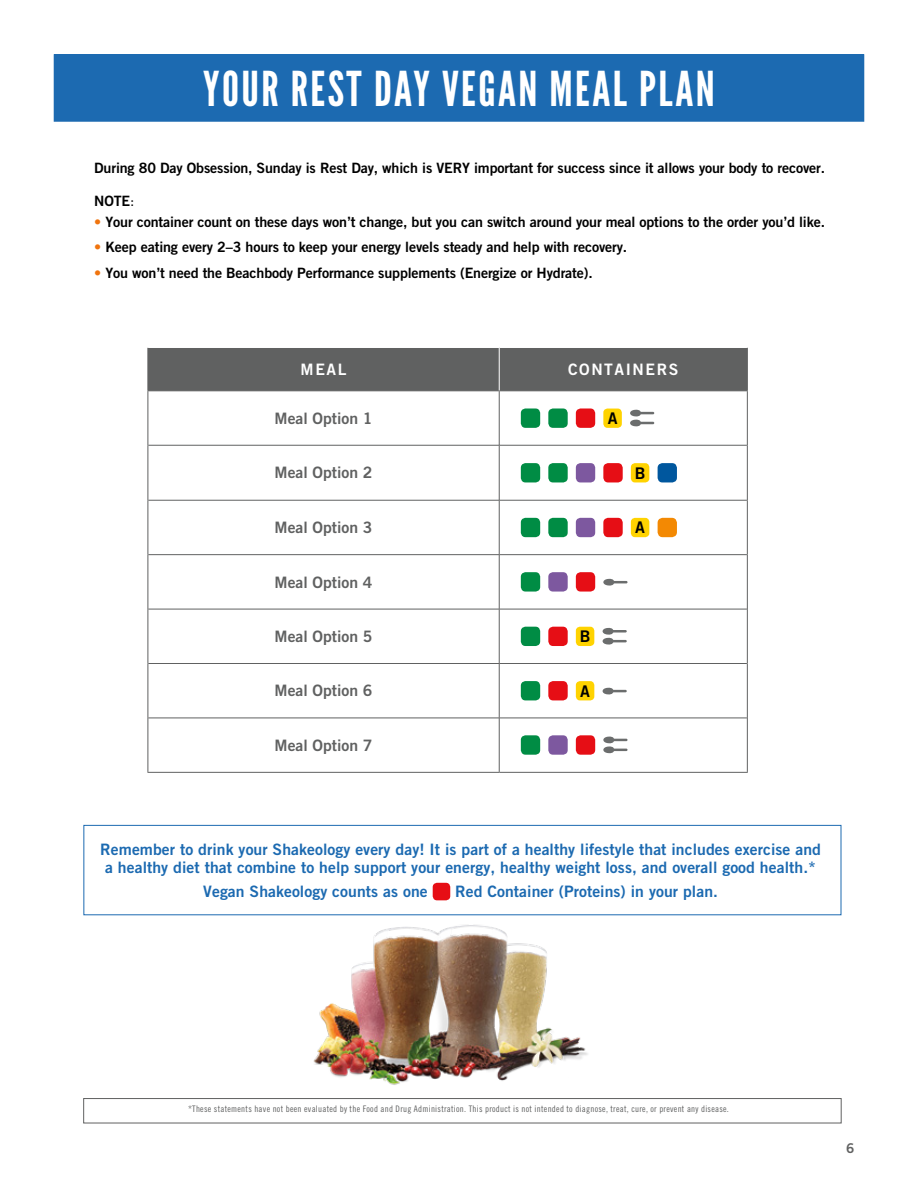
<style>
.page{position:relative;width:918px;height:1188px;background:#fff}
.page>*{position:absolute;margin:0;border:0;box-sizing:border-box;transform-origin:0 0}
.t1{font:48px "League Gothic";letter-spacing:.05em;color:#fff}
.t2{font:16.05px "Trade Gothic Bold Two";color:#000}
.t3{font:15.75px/18.8px "Trade Gothic Bold Two";letter-spacing:.005em;color:#1c6ab1;text-align:center}
.t4{font:15.75px "Trade Gothic Bold Two";color:#606161}
.t5{font:15.75px "Trade Gothic Bold Two";letter-spacing:.1em;color:#fff}
.t6{font:14.25px "Trade Gothic Bold Two";letter-spacing:-.01em;color:#000}
.t7{font:13.5px "Trade Gothic Bold Two";color:#606161}
.t8{font:9px "Trade Gothic Condensed No.";letter-spacing:.03em;color:#606161}
.s1{font-family:"Trade Gothic";font-weight:500}
.s2{color:#f0740e}
</style>
<div class="page">
<img style="left:242px;top:915px;width:429px;height:170px">
<div style="left:83px;top:1098px;width:758px;height:25px;border:1px solid #606161"></div>
<div style="left:54px;top:55px;width:810px;height:66px;background:#1c6ab1"></div>
<div style="left:54px;top:54px;width:810px;height:68px;border:1px solid #1c6ab1"></div>
<div style="left:433px;top:883px;width:17px;height:17px;background:#e60e15;border-radius:4px"></div>
<div style="left:83px;top:825px;width:758px;height:90px;border:1px solid #1c6ab1"></div>
<div style="left:149px;top:348px;width:598px;height:42px;background:#606161"></div>
<hr style="left:147px;top:391px;width:1px;height:54px;background:#606161">
<hr style="left:747px;top:391px;width:1px;height:54px;background:#606161">
<hr style="left:147px;top:445px;width:1px;height:55px;background:#606161">
<hr style="left:747px;top:445px;width:1px;height:55px;background:#606161">
<hr style="left:147px;top:500px;width:1px;height:55px;background:#606161">
<hr style="left:747px;top:500px;width:1px;height:55px;background:#606161">
<hr style="left:147px;top:555px;width:1px;height:54px;background:#606161">
<hr style="left:747px;top:555px;width:1px;height:54px;background:#606161">
<hr style="left:147px;top:609px;width:1px;height:55px;background:#606161">
<hr style="left:747px;top:609px;width:1px;height:55px;background:#606161">
<hr style="left:147px;top:664px;width:1px;height:54px;background:#606161">
<hr style="left:747px;top:664px;width:1px;height:54px;background:#606161">
<hr style="left:147px;top:718px;width:1px;height:54px;background:#606161">
<hr style="left:747px;top:718px;width:1px;height:54px;background:#606161">
<hr style="left:147px;top:772px;width:352px;height:1px;background:#606161">
<hr style="left:499px;top:772px;width:249px;height:1px;background:#606161">
<hr style="left:499px;top:391px;width:1px;height:54px;background:#606161">
<hr style="left:148px;top:445px;width:351px;height:1px;background:#606161">
<hr style="left:499px;top:445px;width:248px;height:1px;background:#606161">
<hr style="left:499px;top:445px;width:1px;height:55px;background:#606161">
<hr style="left:148px;top:500px;width:351px;height:1px;background:#606161">
<hr style="left:499px;top:500px;width:248px;height:1px;background:#606161">
<hr style="left:499px;top:500px;width:1px;height:54px;background:#606161">
<hr style="left:148px;top:554px;width:351px;height:1px;background:#606161">
<hr style="left:499px;top:554px;width:248px;height:1px;background:#606161">
<hr style="left:499px;top:555px;width:1px;height:54px;background:#606161">
<hr style="left:148px;top:609px;width:351px;height:1px;background:#606161">
<hr style="left:499px;top:609px;width:248px;height:1px;background:#606161">
<hr style="left:499px;top:609px;width:1px;height:54px;background:#606161">
<hr style="left:148px;top:663px;width:351px;height:1px;background:#606161">
<hr style="left:499px;top:663px;width:248px;height:1px;background:#606161">
<hr style="left:499px;top:664px;width:1px;height:54px;background:#606161">
<hr style="left:148px;top:718px;width:351px;height:1px;background:#606161">
<hr style="left:499px;top:718px;width:248px;height:1px;background:#606161">
<hr style="left:499px;top:718px;width:1px;height:54px;background:#606161">
<hr style="left:148px;top:348px;width:1px;height:42px;background:#606161">
<hr style="left:148px;top:390px;width:351px;height:1px;background:#606161">
<hr style="left:747px;top:348px;width:1px;height:42px;background:#606161">
<hr style="left:499px;top:390px;width:249px;height:1px;background:#606161">
<hr style="left:499px;top:348px;width:1px;height:42px;background:#fff">
<div style="left:521px;top:408px;width:19px;height:20px;background:#008c44;border-radius:5px"></div>
<div style="left:548px;top:408px;width:20px;height:20px;background:#008c44;border-radius:5px"></div>
<div style="left:576px;top:408px;width:19px;height:20px;background:#e60e15;border-radius:5px"></div>
<div style="left:603px;top:409px;width:19px;height:19px;background:#ffd300;border-radius:4px"></div>
<svg style="left:630px;top:410px;width:24px;height:17px"></svg>
<div style="left:521px;top:463px;width:19px;height:19px;background:#008c44;border-radius:5px"></div>
<div style="left:548px;top:463px;width:20px;height:19px;background:#008c44;border-radius:5px"></div>
<div style="left:576px;top:463px;width:19px;height:19px;background:#7d589f;border-radius:5px"></div>
<div style="left:603px;top:463px;width:20px;height:19px;background:#e60e15;border-radius:5px"></div>
<div style="left:631px;top:463px;width:18px;height:19px;background:#ffd300;border-radius:4px"></div>
<div style="left:658px;top:463px;width:19px;height:19px;background:#00579e;border-radius:5px"></div>
<div style="left:521px;top:518px;width:19px;height:19px;background:#008c44;border-radius:5px"></div>
<div style="left:548px;top:518px;width:20px;height:19px;background:#008c44;border-radius:5px"></div>
<div style="left:576px;top:518px;width:19px;height:19px;background:#7d589f;border-radius:5px"></div>
<div style="left:603px;top:518px;width:20px;height:19px;background:#e60e15;border-radius:5px"></div>
<div style="left:631px;top:518px;width:18px;height:19px;background:#ffd300;border-radius:4px"></div>
<div style="left:658px;top:518px;width:19px;height:19px;background:#f38903;border-radius:5px"></div>
<div style="left:521px;top:572px;width:19px;height:20px;background:#008c44;border-radius:5px"></div>
<div style="left:548px;top:572px;width:20px;height:20px;background:#7d589f;border-radius:5px"></div>
<div style="left:576px;top:572px;width:19px;height:20px;background:#e60e15;border-radius:5px"></div>
<svg style="left:603px;top:579px;width:25px;height:7px"></svg>
<div style="left:521px;top:627px;width:19px;height:19px;background:#008c44;border-radius:5px"></div>
<div style="left:548px;top:627px;width:20px;height:19px;background:#e60e15;border-radius:5px"></div>
<div style="left:576px;top:627px;width:18px;height:19px;background:#ffd300;border-radius:4px"></div>
<svg style="left:603px;top:628px;width:24px;height:17px"></svg>
<div style="left:521px;top:681px;width:19px;height:19px;background:#008c44;border-radius:5px"></div>
<div style="left:548px;top:681px;width:20px;height:19px;background:#e60e15;border-radius:5px"></div>
<div style="left:576px;top:681px;width:18px;height:19px;background:#ffd300;border-radius:4px"></div>
<svg style="left:603px;top:688px;width:24px;height:7px"></svg>
<div style="left:521px;top:735px;width:19px;height:20px;background:#008c44;border-radius:5px"></div>
<div style="left:548px;top:735px;width:20px;height:20px;background:#7d589f;border-radius:5px"></div>
<div style="left:576px;top:735px;width:19px;height:20px;background:#e60e15;border-radius:5px"></div>
<svg style="left:603px;top:736px;width:25px;height:17px"></svg>
<h1 class="t1" style="left:203px;top:60px;width:513px">YOUR REST DAY VEGAN MEAL PLAN</h1>
<p class="t6" style="left:94px;top:159px;width:732px">During 80 Day Obsession, Sunday is Rest Day, which is VERY important for success since it allows your body to recover.</p>
<p class="t6" style="left:94px;top:192px;width:42px">NOTE<span class="s1">:</span></p>
<p class="t6" style="left:94px;top:213px;width:732px"><span class="s2">•</span> Your container count on these days won’t change, but you can switch around your meal options to the order you’d like.</p>
<p class="t6" style="left:94px;top:238px;width:535px"><span class="s2">•</span> Keep eating every 2–3 hours to keep your energy levels steady and help with recovery.</p>
<p class="t6" style="left:94px;top:264px;width:500px"><span class="s2">•</span> You won’t need the Beachbody Performance supplements (Energize or Hydrate).</p>
<p class="t5" style="left:301px;top:359px;width:47px">MEAL</p>
<p class="t5" style="left:568px;top:359px;width:112px">CONTAINERS</p>
<p class="t4" style="left:275px;top:408px;width:99px">Meal Option 1</p>
<p class="t2" style="left:608px;top:408px;width:11px">A</p>
<p class="t4" style="left:275px;top:463px;width:99px">Meal Option 2</p>
<p class="t2" style="left:635px;top:463px;width:12px">B</p>
<p class="t4" style="left:275px;top:518px;width:99px">Meal Option 3</p>
<p class="t2" style="left:635px;top:518px;width:11px">A</p>
<p class="t4" style="left:275px;top:572px;width:99px">Meal Option 4</p>
<p class="t4" style="left:275px;top:627px;width:99px">Meal Option 5</p>
<p class="t2" style="left:580px;top:626px;width:12px">B</p>
<p class="t4" style="left:275px;top:681px;width:99px">Meal Option 6</p>
<p class="t2" style="left:580px;top:681px;width:11px">A</p>
<p class="t4" style="left:275px;top:735px;width:99px">Meal Option 7</p>
<p class="t3" style="left:100px;top:839px;width:722px">Remember to drink your Shakeology every day! It is part of a healthy lifestyle that includes exercise and a healthy diet that combine to help support your energy, healthy weight loss, and overall good health.*</p>
<p class="t3" style="left:203px;top:882px;width:226px">Vegan Shakeology counts as one</p>
<p class="t3" style="left:455px;top:882px;width:264px">Red Container (Proteins) in your plan.</p>
<p class="t8" style="left:188px;top:1104px;width:542px">*These statements have not been evaluated by the Food and Drug Administration. This product is not intended to diagnose, treat, cure, or prevent any disease.</p>
<p class="t7" style="left:846px;top:1140px;width:10px">6</p>
</div>
